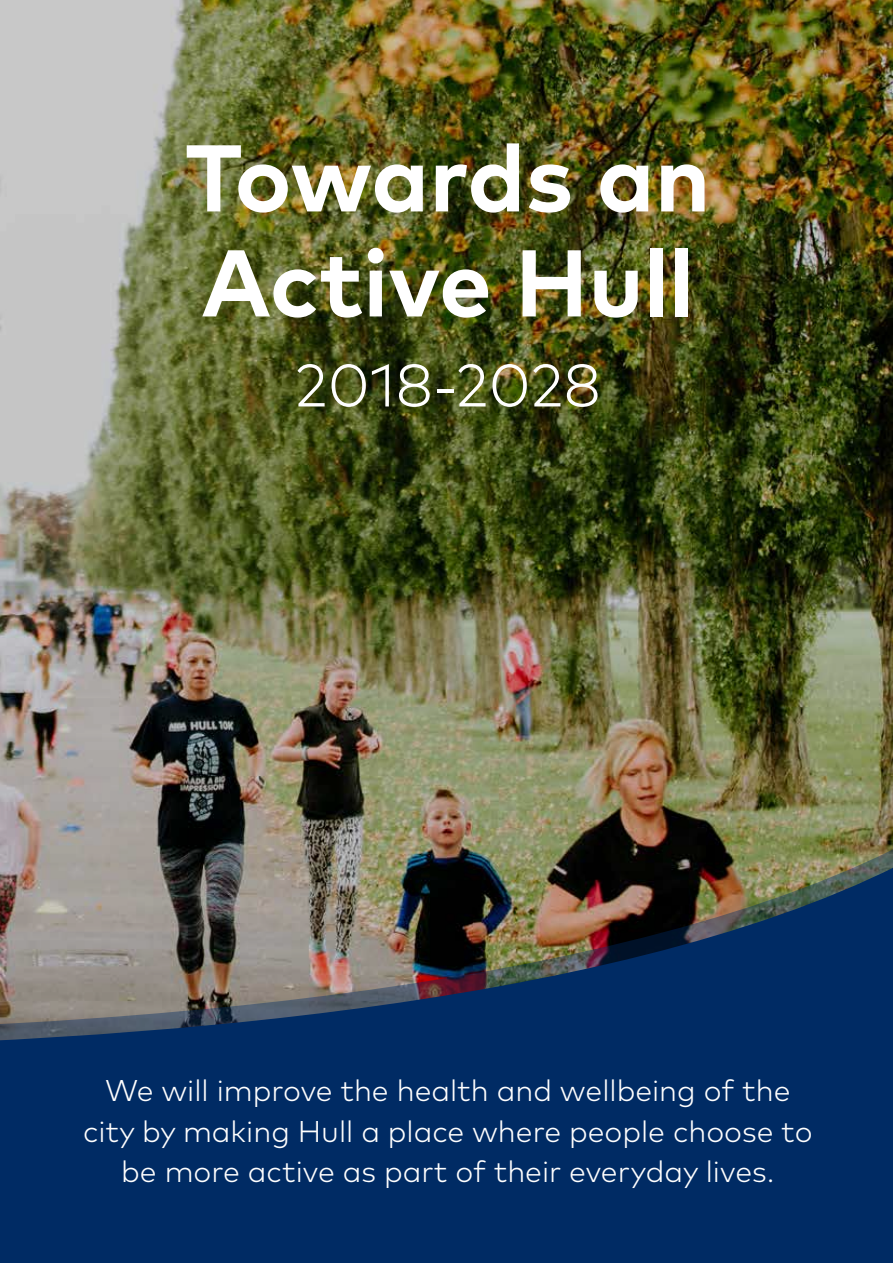
<style>
.page{position:relative;width:893px;height:1263px;background:#fff}
.page>*{position:absolute;margin:0;border:0;box-sizing:border-box;transform-origin:0 0}
.t1{font:700 94.5px/105px "Mark Pro";color:#fff}
.t2{font:300 60px "Mark Pro";color:#fff}
.t3{font:300 30px/40.5px "Mark Pro";color:#fff;text-align:center}
</style>
<div class="page">
<img style="left:0;top:0;width:893px;height:769px">
<img style="left:0;top:769px;width:893px;height:19px">
<img style="left:0;top:788px;width:893px;height:475px">
<h1 class="t1" style="left:185px;top:117px;width:527px">Towards an<br>Active Hull</h1>
<h2 class="t2" style="left:295px;top:340px;width:308px">2018-2028</h2>
<p class="t3" style="left:83px;top:1068px;width:731px">We will improve the health and wellbeing of the city by making Hull a place where people choose to be more active as part of their everyday lives.</p>
</div>
